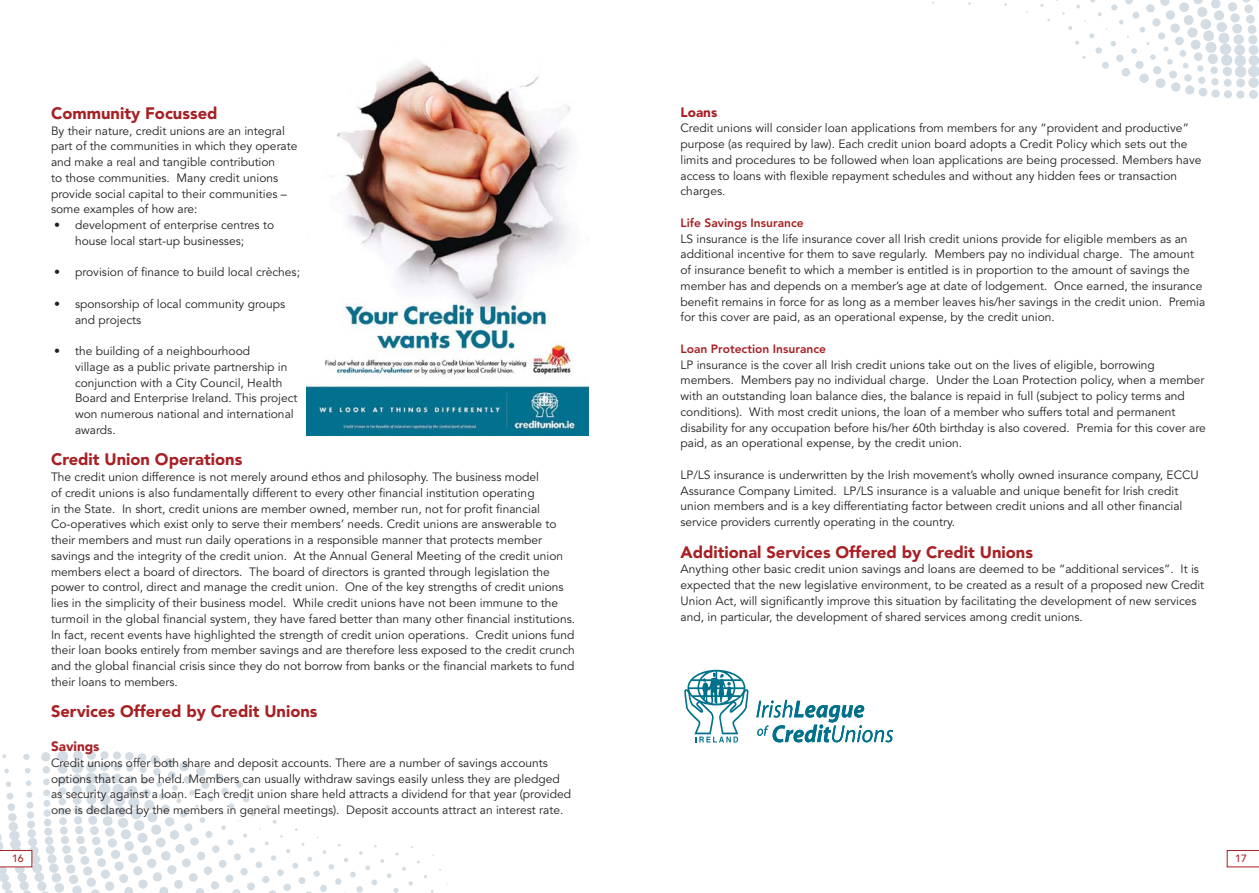
<style>
.page{position:relative;width:1259px;height:893px;background:#fff}
.page>*{position:absolute;margin:0;border:0;box-sizing:border-box;transform-origin:0 0}
.t1{font:900 16.5px "Avenir";color:#a72024}
.t2{font:900 13.5px "Avenir";color:#a72024}
.t3{font:12px/15.8px "Avenir";color:#231f20}
.t4{font:800 12px "Avenir";color:#a72024}
.t5{font:500 10.5px "Avenir";color:#a72024}
</style>
<div class="page">
<svg style="left:0;top:751px;width:447px;height:142px"></svg>
<svg style="left:0;top:850px;width:32px;height:17px"></svg>
<svg style="left:932px;top:0;width:327px;height:99px"></svg>
<svg style="left:1226px;top:850px;width:33px;height:17px"></svg>
<svg style="left:756px;top:700px;width:137px;height:42px"></svg>
<svg style="left:684px;top:670px;width:64px;height:72px"></svg>
<img style="left:307px;top:61px;width:282px;height:374px">
<h1 class="t1" style="left:51px;top:106px;width:168px">Community Focussed</h1>
<p class="t3" style="left:51px;top:124px;width:248px">By their nature, credit unions are an integral part of the communities in which they operate and make a real and tangible contribution<br>to those communities. Many credit unions provide social capital to their communities – some examples of how are:</p>
<p class="t3" style="left:75px;top:218px;width:201px;text-indent:-21px">• development of enterprise centres to house local start-up businesses;</p>
<p class="t3" style="left:54px;top:266px;width:247px">• provision of finance to build local crèches;</p>
<p class="t3" style="left:75px;top:297px;width:212px;text-indent:-21px">• sponsorship of local community groups and projects</p>
<p class="t3" style="left:75px;top:344px;width:224px;text-indent:-21px">• the building of a neighbourhood<br>village as a public private partnership in conjunction with a City Council, Health Board and Enterprise Ireland. This project won numerous national and international awards.</p>
<h1 class="t1" style="left:51px;top:453px;width:193px">Credit Union Operations</h1>
<p class="t3" style="left:51px;top:470px;width:525px">The credit union difference is not merely around ethos and philosophy. The business model<br>of credit unions is also fundamentally different to every other financial institution operating<br>in the State. In short, credit unions are member owned, member run, not for profit financial Co-operatives which exist only to serve their members’ needs. Credit unions are answerable to their members and must run daily operations in a responsible manner that protects member savings and the integrity of the credit union. At the Annual General Meeting of the credit union members elect a board of directors. The board of directors is granted through legislation the power to control, direct and manage the credit union. One of the key strengths of credit unions lies in the simplicity of their business model. While credit unions have not been immune to the turmoil in the global financial system, they have fared better than many other financial institutions.<br>In fact, recent events have highlighted the strength of credit union operations. Credit unions fund their loan books entirely from member savings and are therefore less exposed to the credit crunch and the global financial crisis since they do not borrow from banks or the financial markets to fund their loans to members.</p>
<h1 class="t1" style="left:51px;top:705px;width:268px">Services Offered by Credit Unions</h1>
<p class="t2" style="left:51px;top:741px;width:50px">Savings</p>
<p class="t3" style="left:51px;top:756px;width:521px">Credit unions offer both share and deposit accounts. There are a number of savings accounts options that can be held. Members can usually withdraw savings easily unless they are pledged as security against a loan. Each credit union share held attracts a dividend for that year (provided one is declared by the members in general meetings). Deposit accounts attract an interest rate.</p>
<p class="t2" style="left:680px;top:106px;width:38px">Loans</p>
<p class="t3" style="left:680px;top:122px;width:522px">Credit unions will consider loan applications from members for any “provident and productive” purpose (as required by law). Each credit union board adopts a Credit Policy which sets out the limits and procedures to be followed when loan applications are being processed. Members have access to loans with flexible repayment schedules and without any hidden fees or transaction charges.</p>
<p class="t4" style="left:680px;top:218px;width:125px">Life Savings Insurance</p>
<p class="t3" style="left:680px;top:232px;width:526px">LS insurance is the life insurance cover all Irish credit unions provide for eligible members as an additional incentive for them to save regularly. Members pay no individual charge. The amount of insurance benefit to which a member is entitled is in proportion to the amount of savings the member has and depends on a member’s age at date of lodgement. Once earned, the insurance benefit remains in force for as long as a member leaves his/her savings in the credit union. Premia for this cover are paid, as an operational expense, by the credit union.</p>
<p class="t4" style="left:680px;top:344px;width:147px">Loan Protection Insurance</p>
<p class="t3" style="left:680px;top:358px;width:527px">LP insurance is the cover all Irish credit unions take out on the lives of eligible, borrowing members. Members pay no individual charge. Under the Loan Protection policy, when a member with an outstanding loan balance dies, the balance is repaid in full (subject to policy terms and conditions). With most credit unions, the loan of a member who suffers total and permanent disability for any occupation before his/her 60th birthday is also covered. Premia for this cover are paid, as an operational expense, by the credit union.</p>
<p class="t3" style="left:680px;top:468px;width:520px">LP/LS insurance is underwritten by the Irish movement’s wholly owned insurance company, ECCU Assurance Company Limited. LP/LS insurance is a valuable and unique benefit for Irish credit union members and is a key differentiating factor between credit unions and all other financial service providers currently operating in the country.</p>
<h1 class="t1" style="left:680px;top:545px;width:354px">Additional Services Offered by Credit Unions</h1>
<p class="t3" style="left:680px;top:563px;width:525px">Anything other basic credit union savings and loans are deemed to be “additional services”. It is expected that the new legislative environment, to be created as a result of a proposed new Credit Union Act, will significantly improve this situation by facilitating the development of new services and, in particular, the development of shared services among credit unions.</p>
<p class="t5" style="left:12px;top:854px;width:13px">16</p>
<p class="t5" style="left:1235px;top:854px;width:13px">17</p>
</div>
